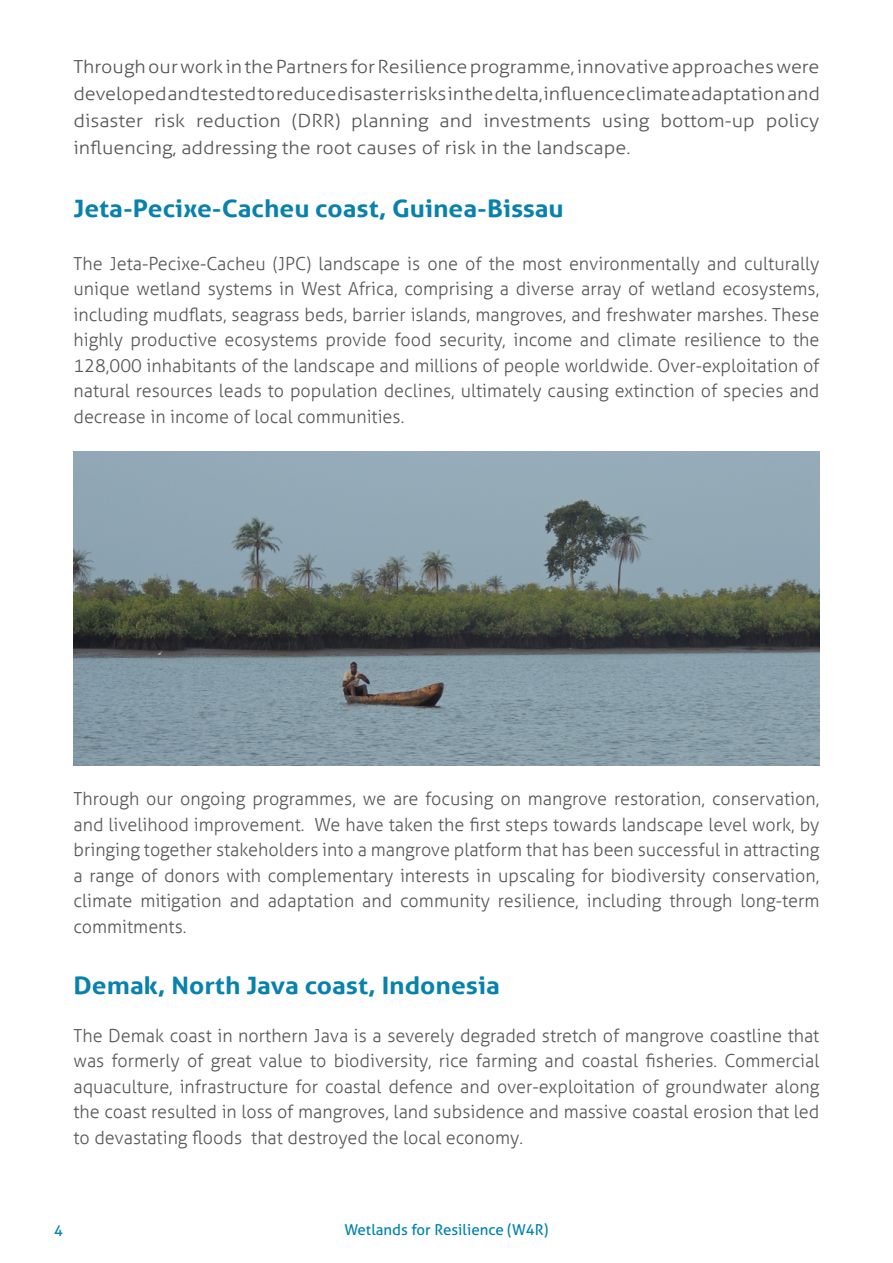
<style>
.page{position:relative;width:893px;height:1263px;background:#fff}
.page>*{position:absolute;margin:0;border:0;box-sizing:border-box;transform-origin:0 0}
.t1{font:700 24px "Aller";color:#0882ad;scale:1.1 1}
.t2{font:300 18px/25.5px "Aller";color:#575857;text-align:justify}
.t3{font:300 18px/27px "Aller";color:#575757;text-align:justify;scale:1.1 1}
.t4{font:15px "Aller";color:#0082b0}
</style>
<div class="page">
<img style="left:74px;top:452px;width:745px;height:313px">
<p class="t3" style="left:74px;top:53px;width:680px">Through our work in the Partners for Resilience programme, innovative approaches were developed and tested to reduce disaster risks in the delta, influence climate adaptation and disaster risk reduction (DRR) planning and investments using bottom-up policy influencing, addressing the root causes of risk in the landscape.</p>
<h1 class="t1" style="left:74px;top:194px;width:447px">Jeta-Pecixe-Cacheu coast, Guinea-Bissau</h1>
<p class="t2" style="left:74px;top:251px;width:747px">The Jeta-Pecixe-Cacheu (JPC) landscape is one of the most environmentally and culturally unique wetland systems in West Africa, comprising a diverse array of wetland ecosystems, including mudflats, seagrass beds, barrier islands, mangroves, and freshwater marshes. These highly productive ecosystems provide food security, income and climate resilience to the 128,000 inhabitants of the landscape and millions of people worldwide. Over-exploitation of natural resources leads to population declines, ultimately causing extinction of species and decrease in income of local communities.</p>
<p class="t2" style="left:74px;top:786px;width:747px">Through our ongoing programmes, we are focusing on mangrove restoration, conservation, and livelihood improvement. We have taken the first steps towards landscape level work, by bringing together stakeholders into a mangrove platform that has been successful in attracting a range of donors with complementary interests in upscaling for biodiversity conservation, climate mitigation and adaptation and community resilience, including through long-term commitments.</p>
<h1 class="t1" style="left:74px;top:971px;width:389px">Demak, North Java coast, Indonesia</h1>
<p class="t2" style="left:74px;top:1022px;width:747px">The Demak coast in northern Java is a severely degraded stretch of mangrove coastline that was formerly of great value to biodiversity, rice farming and coastal fisheries. Commercial aquaculture, infrastructure for coastal defence and over-exploitation of groundwater along the coast resulted in loss of mangroves, land subsidence and massive coastal erosion that led to devastating floods that destroyed the local economy.</p>
<p class="t4" style="left:54px;top:1221px;width:10px">4</p>
<p class="t4" style="left:344px;top:1221px;width:206px">Wetlands for Resilience (W4R)</p>
</div>
